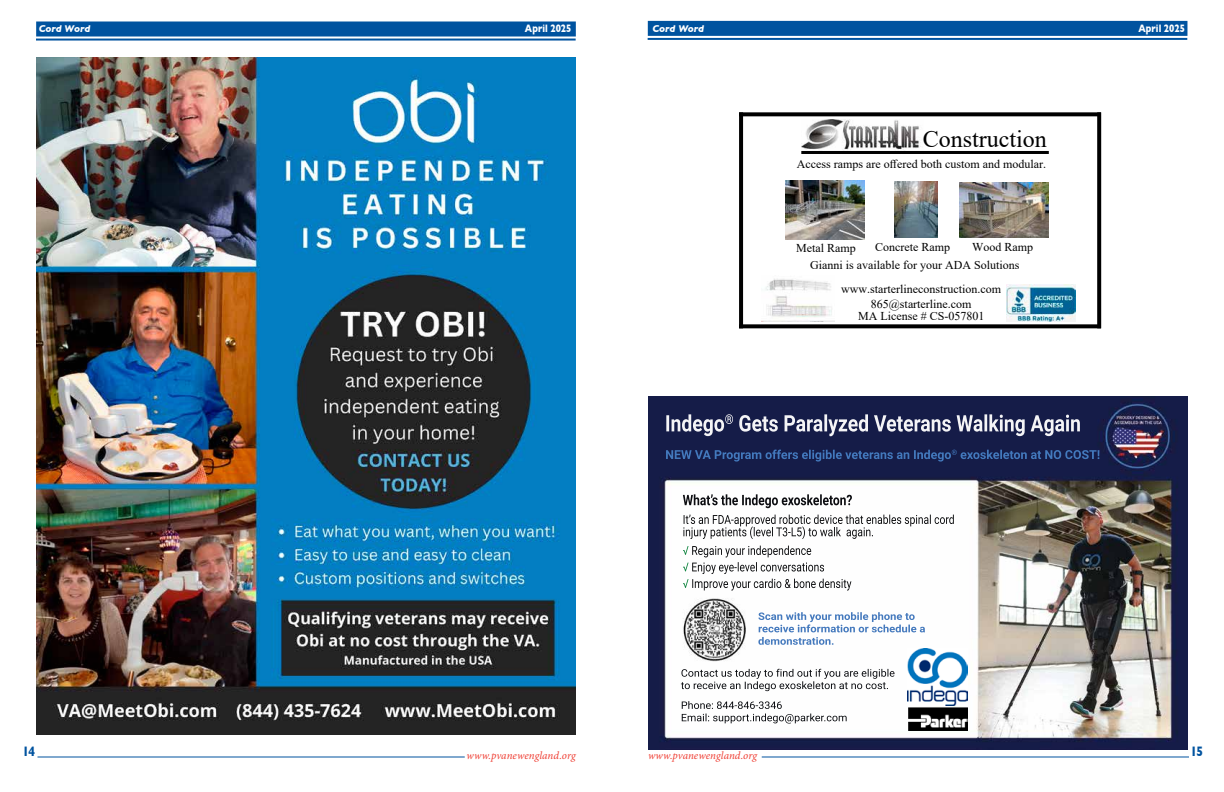
<style>
.page{position:relative;width:1224px;height:792px;background:#fff}
.page>*{position:absolute;margin:0;border:0;box-sizing:border-box;transform-origin:0 0}
.t1{font:24px "Times New Roman";color:#000}
.t2{font:700 14px "Gill Sans";color:#00539f;scale:.8 1}
.t3{font:12px/17.2px "Times New Roman";color:#000}
.t4{font:italic 11px "Minion Pro";letter-spacing:.005em;color:#ef3e33}
.t5{font:700 11px "Gill Sans";letter-spacing:.005em;color:#fff;scale:.8 1}
.t6{font:italic 700 10px "Gill Sans";letter-spacing:-.005em;color:#fff}
</style>
<div class="page">
<div style="left:36px;top:22px;width:540px;height:14px;background:#00539f"></div>
<hr style="left:36px;top:39px;width:540px;height:2px;background:#00539f">
<div style="left:648px;top:21px;width:539px;height:15px;background:#00539f"></div>
<hr style="left:648px;top:38px;width:539px;height:2px;background:#00539f">
<hr style="left:762px;top:756px;width:427px;height:1px;background:#00539f">
<hr style="left:38px;top:756px;width:427px;height:2px;background:#00539f">
<img style="left:36px;top:57px;width:540px;height:678px">
<img style="left:649px;top:396px;width:539px;height:354px">
<img style="left:682px;top:414px;width:387px;height:18px">
<img style="left:772px;top:450px;width:315px;height:9px">
<img style="left:683px;top:494px;width:169px;height:11px">
<img style="left:758px;top:612px;width:157px;height:8px">
<img style="left:681px;top:669px;width:207px;height:8px">
<img style="left:908px;top:707px;width:59px;height:23px">
<img style="left:908px;top:649px;width:59px;height:56px">
<img style="left:762px;top:278px;width:72px;height:44px">
<img style="left:786px;top:180px;width:78px;height:59px">
<img style="left:960px;top:182px;width:88px;height:55px">
<img style="left:895px;top:181px;width:42px;height:56px">
<img style="left:1006px;top:284px;width:70px;height:38px">
<svg style="left:743px;top:112px;width:354px;height:4px"></svg>
<svg style="left:1097px;top:112px;width:4px;height:212px"></svg>
<svg style="left:743px;top:324px;width:358px;height:4px"></svg>
<svg style="left:739px;top:112px;width:4px;height:216px"></svg>
<img style="left:802px;top:120px;width:119px;height:31px">
<hr style="left:801px;top:151px;width:248px;height:3px;background:#000">
<p class="t6" style="left:39px;top:23px;width:53px">Cord Word</p>
<p class="t5" style="left:1138px;top:20px;width:60px">April 2025</p>
<p class="t5" style="left:525px;top:20px;width:60px">April 2025</p>
<p class="t6" style="left:653px;top:23px;width:53px">Cord Word</p>
<h1 class="t1" style="left:923px;top:122px;width:126px">Construction</h1>
<p class="t3" style="left:797px;top:155px;width:251px">Access ramps are offered both custom and modular.</p>
<p class="t3" style="left:875px;top:238px;width:76px">Concrete Ramp</p>
<p class="t3" style="left:972px;top:238px;width:62px">Wood Ramp</p>
<p class="t3" style="left:841px;top:282px;width:161px;line-height:14.4px;text-align:center">www.starterlineconstruction.com<br>865@starterline.com</p>
<p class="t3" style="left:858px;top:307px;width:128px">MA License # CS-057801</p>
<p class="t3" style="left:810px;top:239px;width:211px;text-indent:-14px">Metal Ramp<br>Gianni is available for your ADA Solutions</p>
<p class="t2" style="left:22px;top:740px;width:17px">14</p>
<p class="t2" style="left:1191px;top:740px;width:17px">15</p>
<p class="t4" style="left:467px;top:748px;width:111px">www.pvanewengland.org</p>
<p class="t4" style="left:648px;top:748px;width:111px">www.pvanewengland.org</p>
</div>
